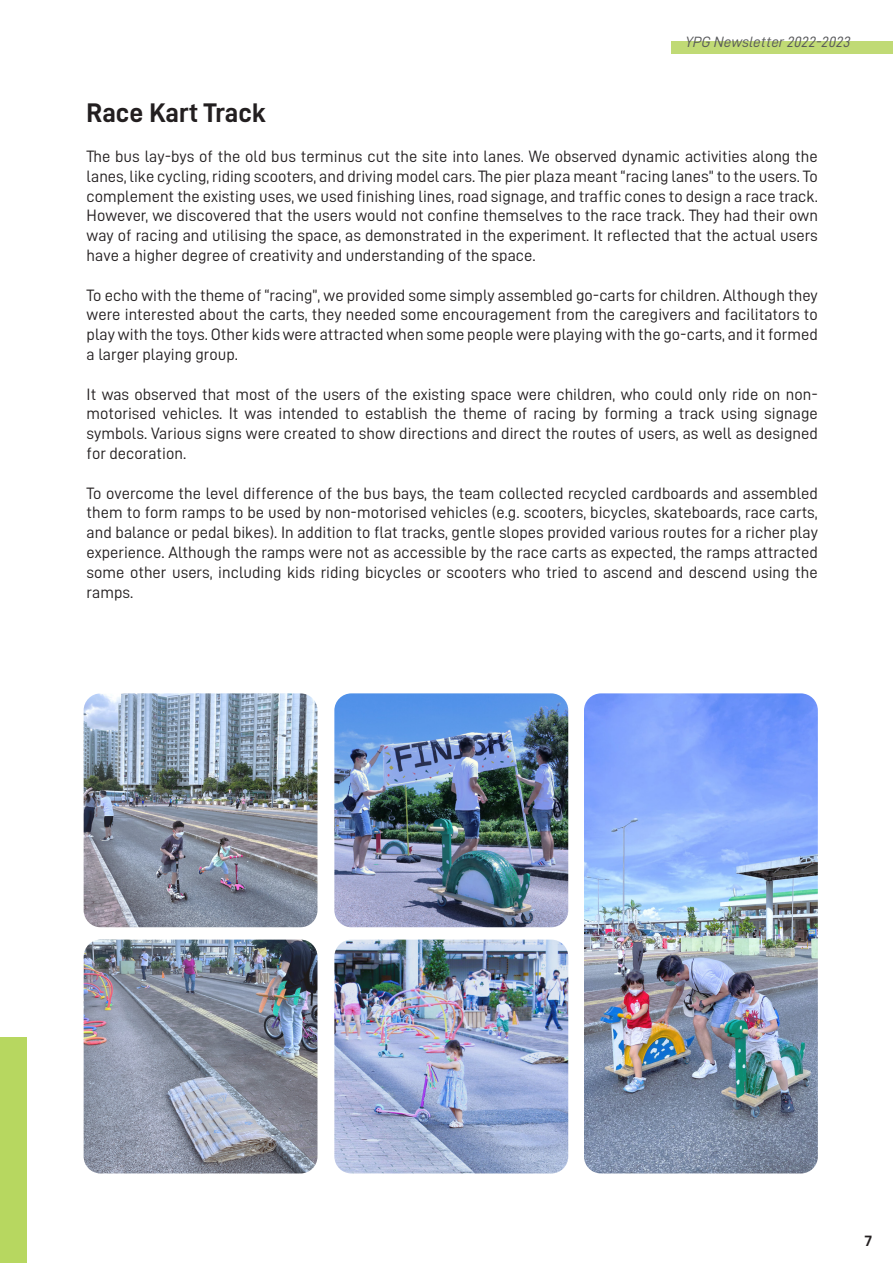
<style>
.page{position:relative;width:893px;height:1263px;background:#fff}
.page>*{position:absolute;margin:0;border:0;box-sizing:border-box;transform-origin:0 0}
.t1{font:27px "D DIN Bold";color:#231f20}
.t2{font:16.5px/19.8px "D DIN";color:#231f20;text-align:justify}
.t3{font:15px "D DIN Italic";color:#57585a}
.t4{font:15px "D DIN Exp Bold";color:#231f20}
</style>
<div class="page">
<div style="left:672px;top:41px;width:221px;height:13px;background:#c0da75"></div>
<img style="left:334px;top:693px;width:234px;height:234px">
<img style="left:584px;top:693px;width:234px;height:480px">
<img style="left:84px;top:939px;width:233px;height:234px">
<img style="left:334px;top:939px;width:234px;height:234px">
<img style="left:84px;top:693px;width:233px;height:234px">
<div style="left:0;top:1037px;width:27px;height:226px;background:#b7d760"></div>
<p class="t3" style="left:685px;top:34px;width:167px">YPG Newsletter 2022-2023</p>
<p class="t1" style="left:87px;top:98px;width:181px">Race Kart Track</p>
<p class="t2" style="left:87px;top:146px;width:733px">The bus lay-bys of the old bus terminus cut the site into lanes. We observed dynamic activities along the lanes, like cycling, riding scooters, and driving model cars. The pier plaza meant “racing lanes” to the users. To complement the existing uses, we used finishing lines, road signage, and traffic cones to design a race track.<br>However, we discovered that the users would not confine themselves to the race track. They had their own way of racing and utilising the space, as demonstrated in the experiment. It reflected that the actual users have a higher degree of creativity and understanding of the space.</p>
<p class="t2" style="left:87px;top:285px;width:733px">To echo with the theme of “racing”, we provided some simply assembled go-carts for children. Although they were interested about the carts, they needed some encouragement from the caregivers and facilitators to play with the toys. Other kids were attracted when some people were playing with the go-carts, and it formed a larger playing group.</p>
<p class="t2" style="left:87px;top:384px;width:733px">It was observed that most of the users of the existing space were children, who could only ride on non&shy;motorised vehicles. It was intended to establish the theme of racing by forming a track using signage symbols. Various signs were created to show directions and direct the routes of users, as well as designed for decoration.</p>
<p class="t2" style="left:87px;top:483px;width:733px">To overcome the level difference of the bus bays, the team collected recycled cardboards and assembled them to form ramps to be used by non-motorised vehicles (e.g. scooters, bicycles, skateboards, race carts, and balance or pedal bikes). In addition to flat tracks, gentle slopes provided various routes for a richer play experience. Although the ramps were not as accessible by the race carts as expected, the ramps attracted some other users, including kids riding bicycles or scooters who tried to ascend and descend using the ramps.</p>
<p class="t4" style="left:864px;top:1232px;width:9px">7</p>
</div>
